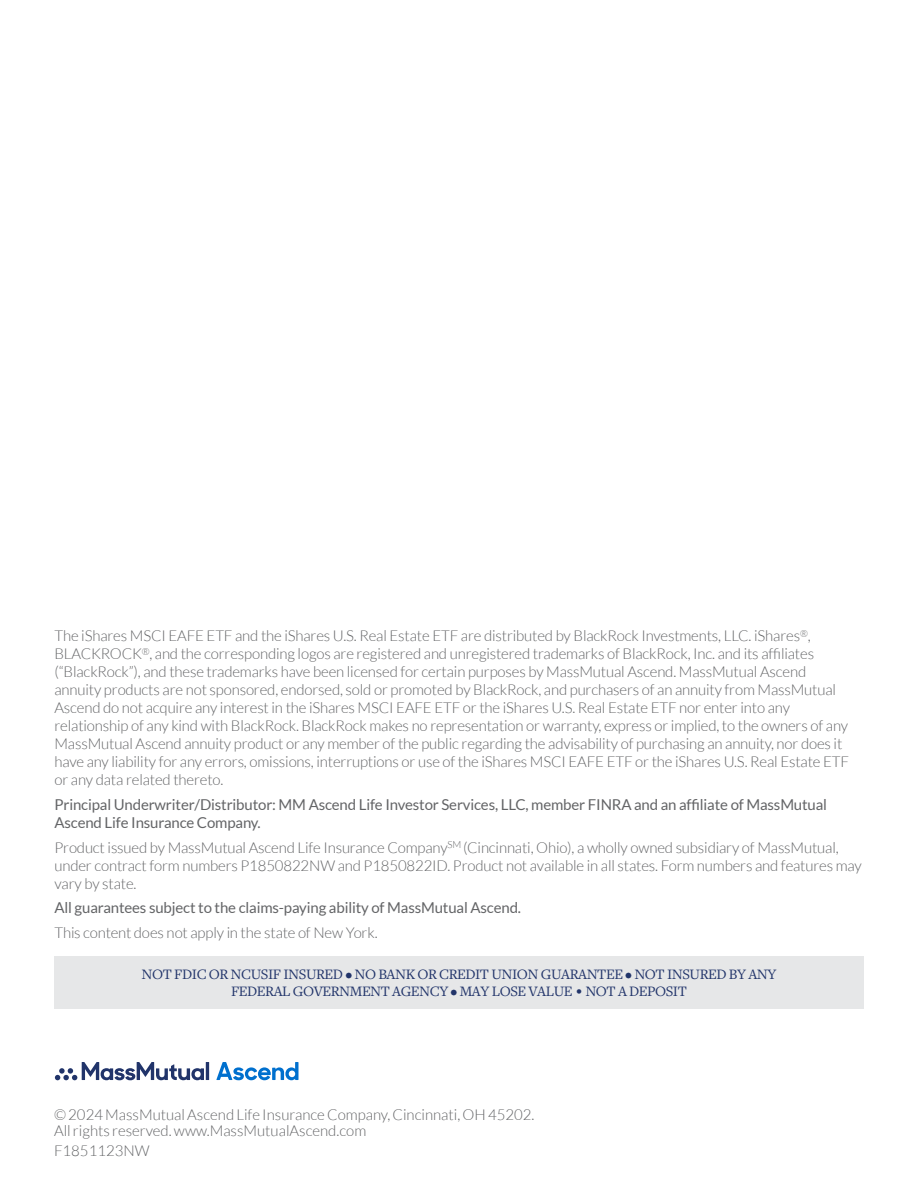
<style>
.page{position:relative;width:918px;height:1188px;background:#fff}
.page>*{position:absolute;margin:0;border:0;box-sizing:border-box;transform-origin:0 0}
.t1{font:300 15px/18px "Lato";letter-spacing:-.01em;color:#636466}
.t2{font:15px/18px "Lato";letter-spacing:-.01em;color:#636466}
.t3{font:15px/16.5px "Freight Text Pro";letter-spacing:-.03em;color:#21346a;text-align:center}
.s1{font-family:"Lato";font-weight:300}
</style>
<div class="page">
<svg style="left:216px;top:1062px;width:82px;height:18px"></svg>
<hr style="left:206px;top:1062px;width:3px;height:18px;background:#21346a">
<svg style="left:55px;top:1062px;width:149px;height:18px"></svg>
<div style="left:54px;top:956px;width:810px;height:53px;background:#e6e7e8"></div>
<p class="t1" style="left:54px;top:627px;width:796px">The iShares MSCI EAFE ETF and the iShares U.S. Real Estate ETF are distributed by BlackRock Investments, LLC. iShares<sup>®</sup>, BLACKROCK<sup>®</sup>, and the corresponding logos are registered and unregistered trademarks of BlackRock, Inc. and its affiliates (“BlackRock”), and these trademarks have been licensed for certain purposes by MassMutual Ascend. MassMutual Ascend annuity products are not sponsored, endorsed, sold or promoted by BlackRock, and purchasers of an annuity from MassMutual Ascend do not acquire any interest in the iShares MSCI EAFE ETF or the iShares U.S. Real Estate ETF nor enter into any relationship of any kind with BlackRock. BlackRock makes no representation or warranty, express or implied, to the owners of any MassMutual Ascend annuity product or any member of the public regarding the advisability of purchasing an annuity, nor does it have any liability for any errors, omissions, interruptions or use of the iShares MSCI EAFE ETF or the iShares U.S. Real Estate ETF or any data related thereto.</p>
<p class="t2" style="left:54px;top:795px;width:774px">Principal Underwriter/Distributor: MM Ascend Life Investor Services, LLC, member FINRA and an affiliate of MassMutual<br>Ascend Life Insurance Company.</p>
<p class="t1" style="left:54px;top:838px;width:809px">Product issued by MassMutual Ascend Life Insurance Company<sup>SM</sup> (Cincinnati, Ohio), a wholly owned subsidiary of MassMutual, under contract form numbers P1850822NW and P1850822ID. Product not available in all states. Form numbers and features may vary by state.</p>
<p class="t2" style="left:54px;top:899px;width:468px">All guarantees subject to the claims-paying ability of MassMutual Ascend.</p>
<p class="t1" style="left:54px;top:924px;width:325px">This content does not apply in the state of New York.</p>
<p class="t3" style="left:142px;top:966px;width:636px">NOT FDIC OR NCUSIF INSURED • NO BANK OR CREDIT UNION GUARANTEE • NOT INSURED BY ANY<br>FEDERAL GOVERNMENT AGENCY • MAY LOSE VALUE <span class="s1">•</span> NOT A DEPOSIT</p>
<p class="t1" style="left:54px;top:1106px;width:482px;line-height:16.5px">© 2024 MassMutual Ascend Life Insurance Company, Cincinnati, OH 45202.<br>All rights reserved. www.MassMutualAscend.com</p>
<p class="t1" style="left:54px;top:1141px;width:97px">F1851123NW</p>
</div>
